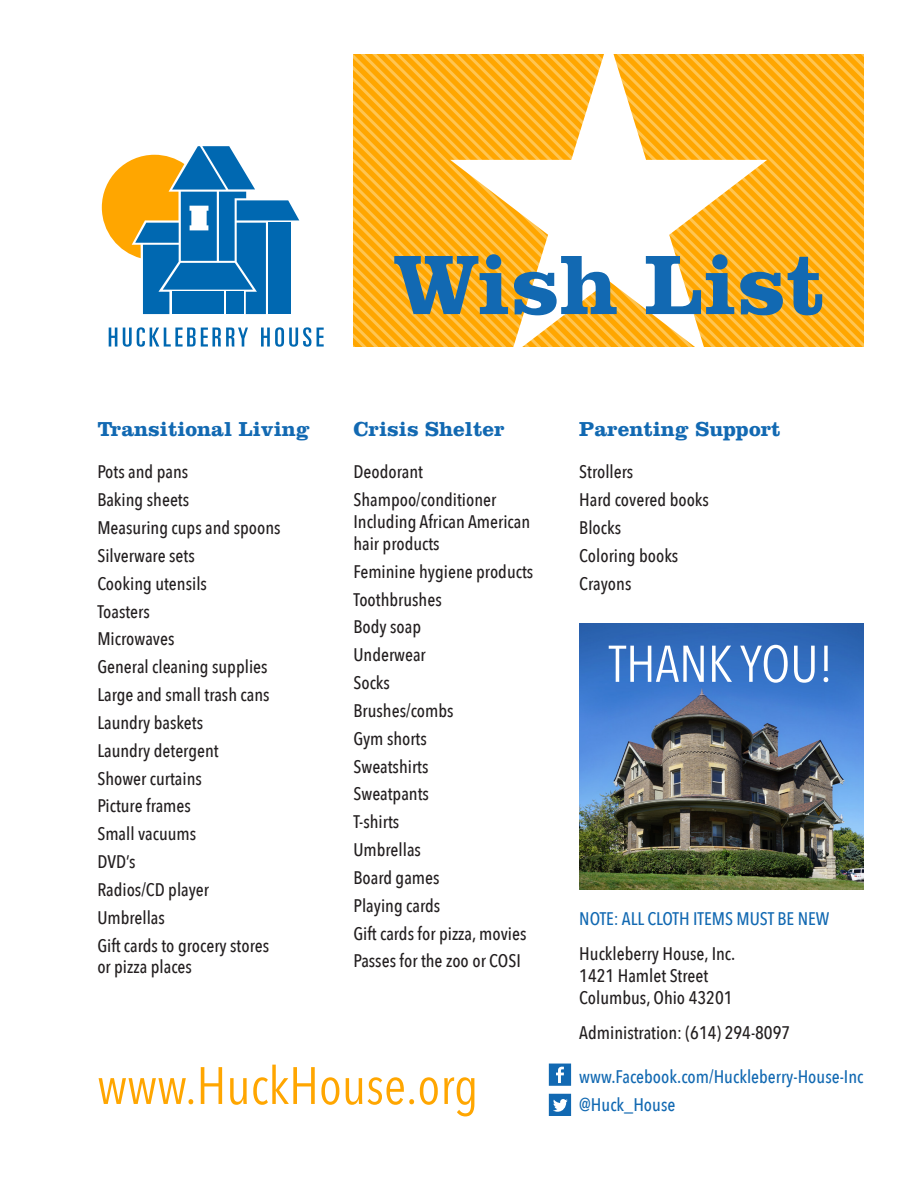
<style>
.page{position:relative;width:918px;height:1188px;background:#fff}
.page>*{position:absolute;margin:0;border:0;box-sizing:border-box;transform-origin:0 0}
.t1{font:700 87.6px "Clarendon LT Std";color:#1269b2}
.t2{font:52.05px "Avenir Next Condensed";color:#ffa600}
.t3{font:51.15px "Avenir Next Condensed";color:#fff}
.t4{font:700 21px "Clarendon LT Std";color:#1269b2}
.t5{font:500 18.15px/27.9px "Avenir Next Condensed";color:#231f20}
.t6{font:500 18.15px/27.9px "Avenir Next Condensed";color:#1269b2}
</style>
<div class="page">
<img style="left:579px;top:624px;width:285px;height:266px">
<svg style="left:353px;top:54px;width:511px;height:293px;background:#ffb11d"></svg>
<svg style="left:450px;top:54px;width:317px;height:293px"></svg>
<svg style="left:109px;top:328px;width:8px;height:19px"></svg>
<svg style="left:123px;top:327px;width:125px;height:20px"></svg>
<svg style="left:261px;top:327px;width:50px;height:20px"></svg>
<svg style="left:317px;top:328px;width:7px;height:19px"></svg>
<svg style="left:102px;top:146px;width:197px;height:168px"></svg>
<svg style="left:549px;top:1094px;width:22px;height:22px"></svg>
<svg style="left:549px;top:1064px;width:22px;height:22px"></svg>
<p class="t4" style="left:97px;top:417px;width:214px">Transitional Living</p>
<p class="t5" style="left:97px;top:458px;width:185px">Pots and pans<br>Baking sheets<br>Measuring cups and spoons<br>Silverware sets<br>Cooking utensils<br>Toasters<br>Microwaves<br>General cleaning supplies<br>Large and small trash cans<br>Laundry baskets<br>Laundry detergent<br>Shower curtains<br>Picture frames<br>Small vacuums<br>DVD’s<br>Radios/CD player<br>Umbrellas<br>Gift cards to grocery stores</p>
<p class="t5" style="left:97px;top:953px;width:96px">or pizza places</p>
<h1 class="t1" style="left:393px;top:232px;width:434px">Wish List</h1>
<p class="t4" style="left:353px;top:417px;width:153px">Crisis Shelter</p>
<p class="t5" style="left:353px;top:458px;width:144px">Deodorant<br>Shampoo/conditioner</p>
<p class="t5" style="left:353px;top:511px;width:178px;line-height:21.9px">Including African American hair products</p>
<p class="t5" style="left:353px;top:557px;width:181px">Feminine hygiene products<br>Toothbrushes<br>Body soap<br>Underwear<br>Socks<br>Brushes/combs<br>Gym shorts<br>Sweatshirts<br>Sweatpants<br>T-shirts<br>Umbrellas<br>Board games<br>Playing cards<br>Gift cards for pizza, movies<br>Passes for the zoo or COSI</p>
<p class="t4" style="left:579px;top:417px;width:203px">Parenting Support</p>
<p class="t5" style="left:579px;top:458px;width:131px">Strollers<br>Hard covered books<br>Blocks<br>Coloring books<br>Crayons</p>
<h3 class="t3" style="left:609px;top:620px;width:226px">THANK YOU!</h3>
<p class="t6" style="left:579px;top:905px;width:252px">NOTE: ALL CLOTH ITEMS MUST BE NEW</p>
<p class="t5" style="left:579px;top:943px;width:158px;line-height:21.9px">Huckleberry House, Inc.<br>1421 Hamlet Street<br>Columbus, Ohio 43201</p>
<p class="t5" style="left:579px;top:1018px;width:212px">Administration: (614) 294-8097</p>
<h2 class="t2" style="left:97px;top:1041px;width:383px">www.HuckHouse.org</h2>
<p class="t6" style="left:579px;top:1063px;width:286px">www.Facebook.com/Huckleberry-House-Inc @Huck_House</p>
</div>
